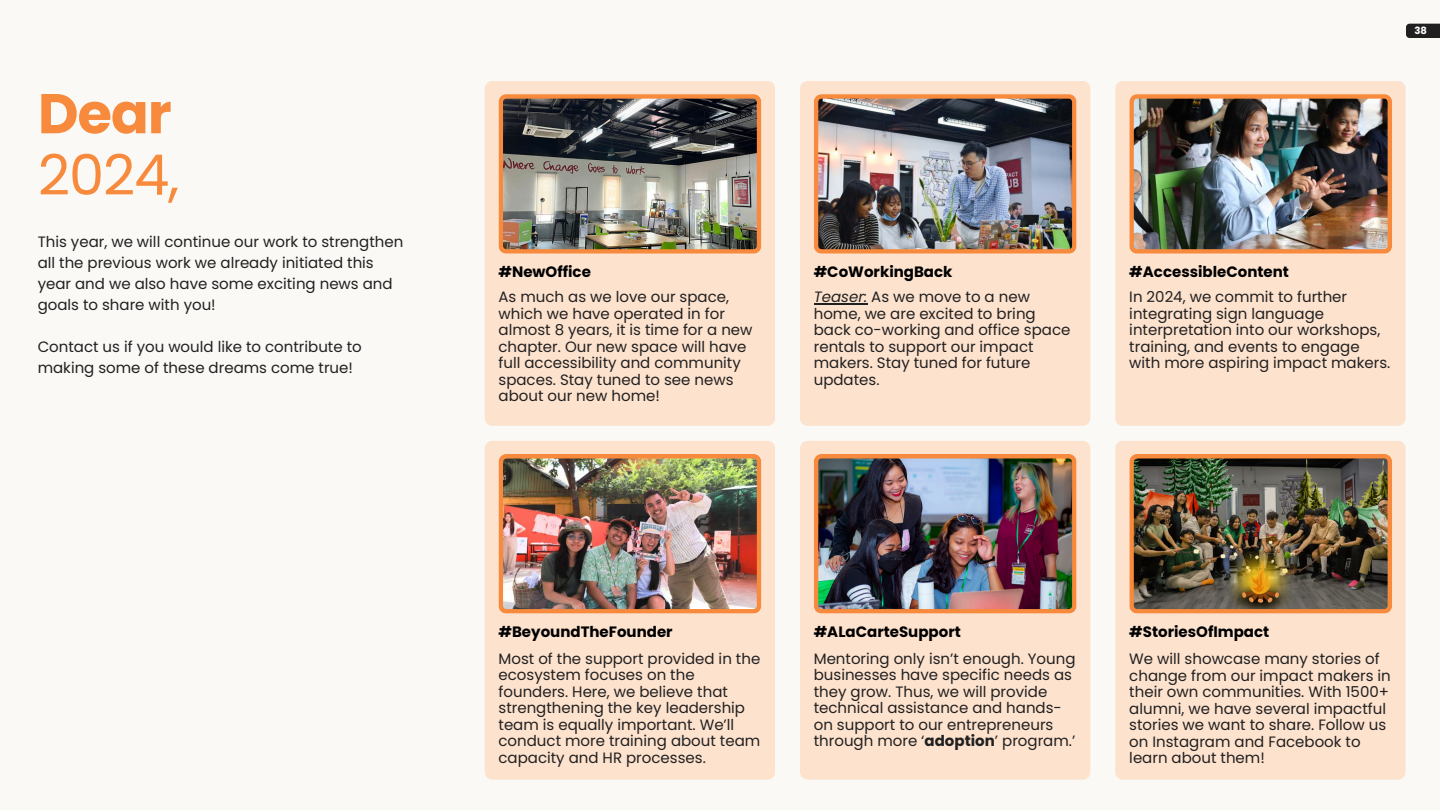
<style>
.page{position:relative;width:1440px;height:810px;background:#faf9f6}
.page>*{position:absolute;margin:0;border:0;box-sizing:border-box;transform-origin:0 0}
.t1{font:56px/61.5px "Poppins";color:#f78a3c}
.t2{font:15px/16.5px "Poppins";color:#212020}
.t3{font:700 15px "Poppins";color:#000}
.t4{font:700 10px "Poppins";color:#fff}
.s1{font-weight:700}
.s2{font-style:italic}
</style>
<div class="page">
<div style="left:485px;top:81px;width:290px;height:345px;background:#fde2ce;border-radius:7px"></div>
<div style="left:800px;top:81px;width:290px;height:345px;background:#fde2ce;border-radius:8px"></div>
<div style="left:1115px;top:81px;width:291px;height:345px;background:#fde2ce;border-radius:8px"></div>
<img style="left:499px;top:94px;width:262px;height:160px">
<img style="left:814px;top:94px;width:262px;height:160px">
<img style="left:1129px;top:94px;width:263px;height:160px">
<hr style="left:814px;top:303px;width:53px;height:1px;background:#212020">
<div style="left:485px;top:441px;width:290px;height:339px;background:#fde2ce;border-radius:7px"></div>
<div style="left:800px;top:441px;width:290px;height:339px;background:#fde2ce;border-radius:8px"></div>
<div style="left:1115px;top:441px;width:291px;height:339px;background:#fde2ce;border-radius:8px"></div>
<img style="left:499px;top:454px;width:262px;height:160px">
<img style="left:814px;top:454px;width:262px;height:160px">
<img style="left:1129px;top:454px;width:263px;height:160px">
<div style="left:1406px;top:24px;width:34px;height:14px;background:#212020"></div>
<h1 class="t1" style="left:38px;top:83px;width:143px"><span class="s1">Dear<br></span>2024,</h1>
<p class="t2" style="left:38px;top:231px;width:367px;line-height:21px">This year, we will continue our work to strengthen all the previous work we already initiated this year and we also have some exciting news and goals to share with you!</p>
<h2 class="t2" style="left:38px;top:336px;width:326px;line-height:21px">Contact us if you would like to contribute to making some of these dreams come true!</h2>
<h2 class="t4" style="left:1414px;top:24px;width:14px">38</h2>
<p class="t3" style="left:499px;top:262px;width:94px">#NewOffice</p>
<h2 class="t3" style="left:814px;top:262px;width:140px">#CoWorkingBack</h2>
<p class="t3" style="left:1129px;top:262px;width:161px">#AccessibleContent</p>
<p class="t2" style="left:499px;top:289px;width:255px">As much as we love our space, which we have operated in for almost 8 years, it is time for a new chapter. Our new space will have full accessibility and community spaces. Stay tuned to see news about our new home!</p>
<h2 class="t2" style="left:814px;top:289px;width:258px"><span class="s2">Teaser:</span> As we move to a new home, we are excited to bring back co-working and office space rentals to support our impact makers. Stay tuned for future updates.</h2>
<p class="t2" style="left:1129px;top:289px;width:263px">In 2024, we commit to further integrating sign language interpretation into our workshops, training, and events to engage with more aspiring impact makers.</p>
<p class="t3" style="left:499px;top:621px;width:176px">#BeyoundTheFounder</p>
<p class="t3" style="left:814px;top:621px;width:149px">#ALaCarteSupport</p>
<h2 class="t3" style="left:1129px;top:621px;width:141px">#StoriesOfImpact</h2>
<p class="t2" style="left:499px;top:650px;width:263px">Most of the support provided in the ecosystem focuses on the founders. Here, we believe that strengthening the key leadership team is equally important. We’ll conduct more training about team capacity and HR processes.</p>
<p class="t2" style="left:1129px;top:651px;width:263px">We will showcase many stories of change from our impact makers in their own communities. With 1500+ alumni, we have several impactful stories we want to share. Follow us on Instagram and Facebook to learn about them!</p>
<p class="t2" style="left:814px;top:650px;width:263px">Mentoring only isn’t enough. Young businesses have specific needs as they grow. Thus, we will provide technical assistance and hands&shy;on support to our entrepreneurs through more ‘<span class="s1">adoption</span>’ program.’</p>
</div>
